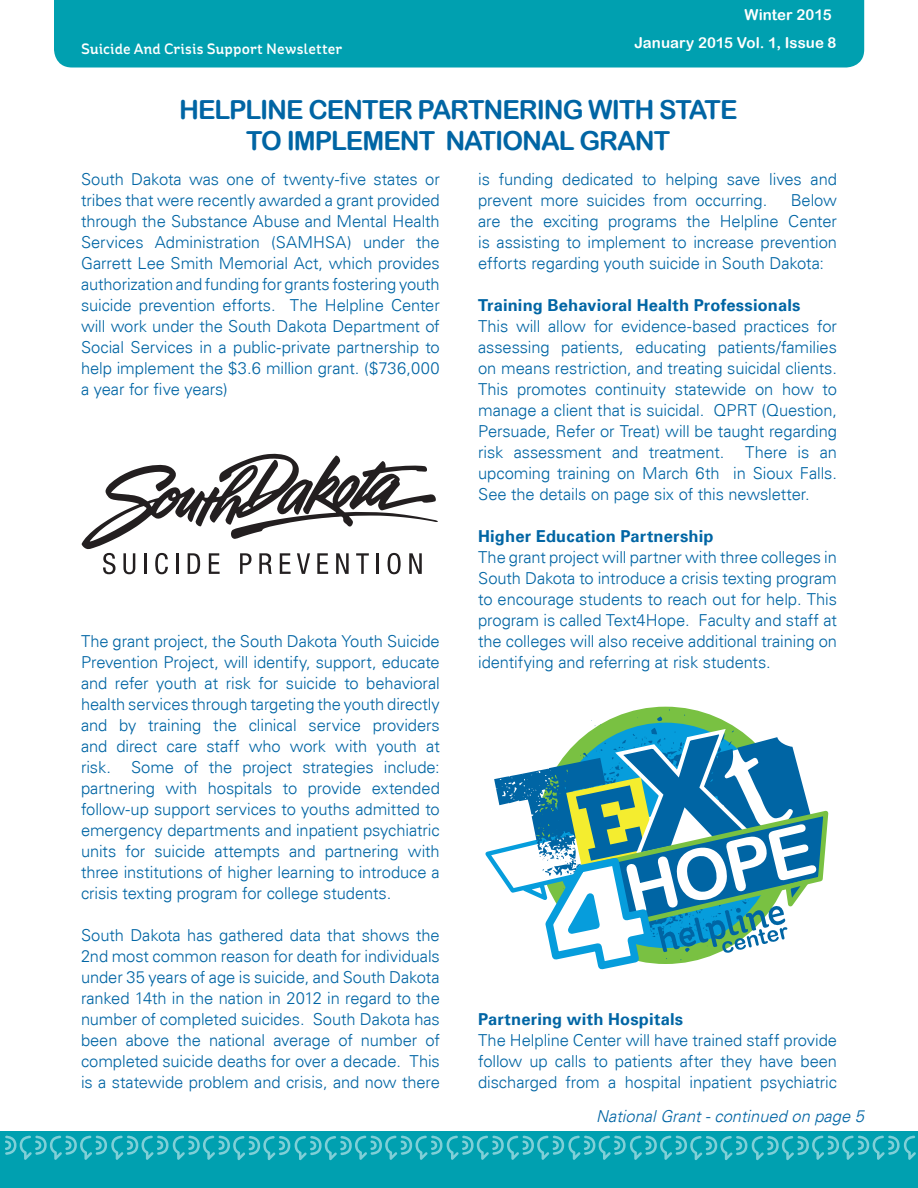
<style>
.page{position:relative;width:918px;height:1188px;background:#fff}
.page>*{position:absolute;margin:0;border:0;box-sizing:border-box;transform-origin:0 0}
.t1{font:26.25px/31.5px "Arial Rounded MT Bold";letter-spacing:-.04em;color:#0065a4;text-align:center}
.t2{font:300 16.5px/21px "Univers";letter-spacing:-.005em;color:#0065a4;text-align:justify}
.t3{font:700 16.5px "Univers";letter-spacing:.01em;color:#0065a4}
.t4{font:italic 300 16.5px "Univers";color:#0065a4}
.t5{font:500 15px "St Ryde";letter-spacing:.005em;color:#fff}
.t6{font:15px/28px "Arial Rounded MT Bold";letter-spacing:.005em;color:#fff}
</style>
<div class="page">
<div style="left:0;top:1131px;width:918px;height:57px;background:#00a0b0"></div>
<svg style="left:5px;top:1136px;width:911px;height:24px"></svg>
<div style="left:54px;top:0;width:810px;height:68px;background:#00a0b0"></div>
<svg style="left:82px;top:454px;width:356px;height:120px"></svg>
<svg style="left:485px;top:709px;width:344px;height:261px"></svg>
<p class="t5" style="left:81px;top:40px;width:262px">Suicide And Crisis Support Newsletter</p>
<p class="t6" style="left:634px;top:0;width:204px;text-indent:110px">WINTER 2015<br>JANUARY 2015 VOL. 1, ISSUE 8</p>
<h1 class="t1" style="left:179px;top:93px;width:560px">HELPLIN E CENTER PARTN ERING WITH STATE<br>TO I MPLEMENT NATIONAL GRANT</h1>
<p class="t2" style="left:81px;top:168px;width:360px">South Dakota was one of twenty-five states or tribes that were recently awarded a grant provided through the Substance Abuse and Mental Health Services Administration (SAMHSA) under the Garrett Lee Smith Memorial Act, which provides authorization and funding for grants fostering youth suicide prevention efforts. The Helpline Center will work under the South Dakota Department of Social Services in a public-private partnership to help implement the $3.6 million grant. ($736,000 a year for five years)</p>
<p class="t2" style="left:81px;top:630px;width:360px">The grant project, the South Dakota Youth Suicide Prevention Project, will identify, support, educate and refer youth at risk for suicide to behavioral health services through targeting the youth directly and by training the clinical service providers and direct care staff who work with youth at risk. Some of the project strategies include: partnering with hospitals to provide extended follow-up support services to youths admitted to emergency departments and inpatient psychiatric units for suicide attempts and partnering with three institutions of higher learning to introduce a crisis texting program for college students.</p>
<p class="t2" style="left:81px;top:924px;width:360px">South Dakota has gathered data that shows the 2nd most common reason for death for individuals under 35 years of age is suicide, and South Dakota ranked 14th in the nation in 2012 in regard to the number of completed suicides. South Dakota has been above the national average of number of completed suicide deaths for over a decade. This is a statewide problem and crisis, and now there</p>
<p class="t2" style="left:478px;top:168px;width:360px">is funding dedicated to helping save lives and prevent more suicides from occurring.</p>
<p class="t2" style="left:478px;top:189px;width:360px;text-indent:313px">Below are the exciting programs the Helpline Center is assisting to implement to increase prevention efforts regarding youth suicide in South Dakota:</p>
<p class="t3" style="left:478px;top:295px;width:324px">Training Behavioral Health Professionals</p>
<p class="t2" style="left:478px;top:315px;width:360px">This will allow for evidence-based practices for assessing patients, educating patients/families on means restriction, and treating suicidal clients.<br>This promotes continuity statewide on how to manage a client that is suicidal. QPRT (Question, Persuade, Refer or Treat) will be taught regarding risk assessment and treatment.</p>
<p class="t2" style="left:478px;top:441px;width:360px;text-indent:267px">There is an upcoming training on March 6th in Sioux Falls.<br>See the details on page six of this newsletter.</p>
<p class="t3" style="left:478px;top:526px;width:237px">Higher Education Partnership</p>
<p class="t2" style="left:478px;top:546px;width:360px">The grant project will partner with three colleges in South Dakota to introduce a crisis texting program to encourage students to reach out for help. This program is called Text4Hope. Faculty and staff at the colleges will also receive additional training on identifying and referring at risk students.</p>
<p class="t3" style="left:478px;top:1010px;width:206px">Partnering with Hospitals</p>
<p class="t2" style="left:478px;top:1029px;width:360px">The Helpline Center will have trained staff provide follow up calls to patients after they have been discharged from a hospital inpatient psychiatric</p>
<p class="t4" style="left:596px;top:1106px;width:269px">National Grant - continued on page 5</p>
</div>
